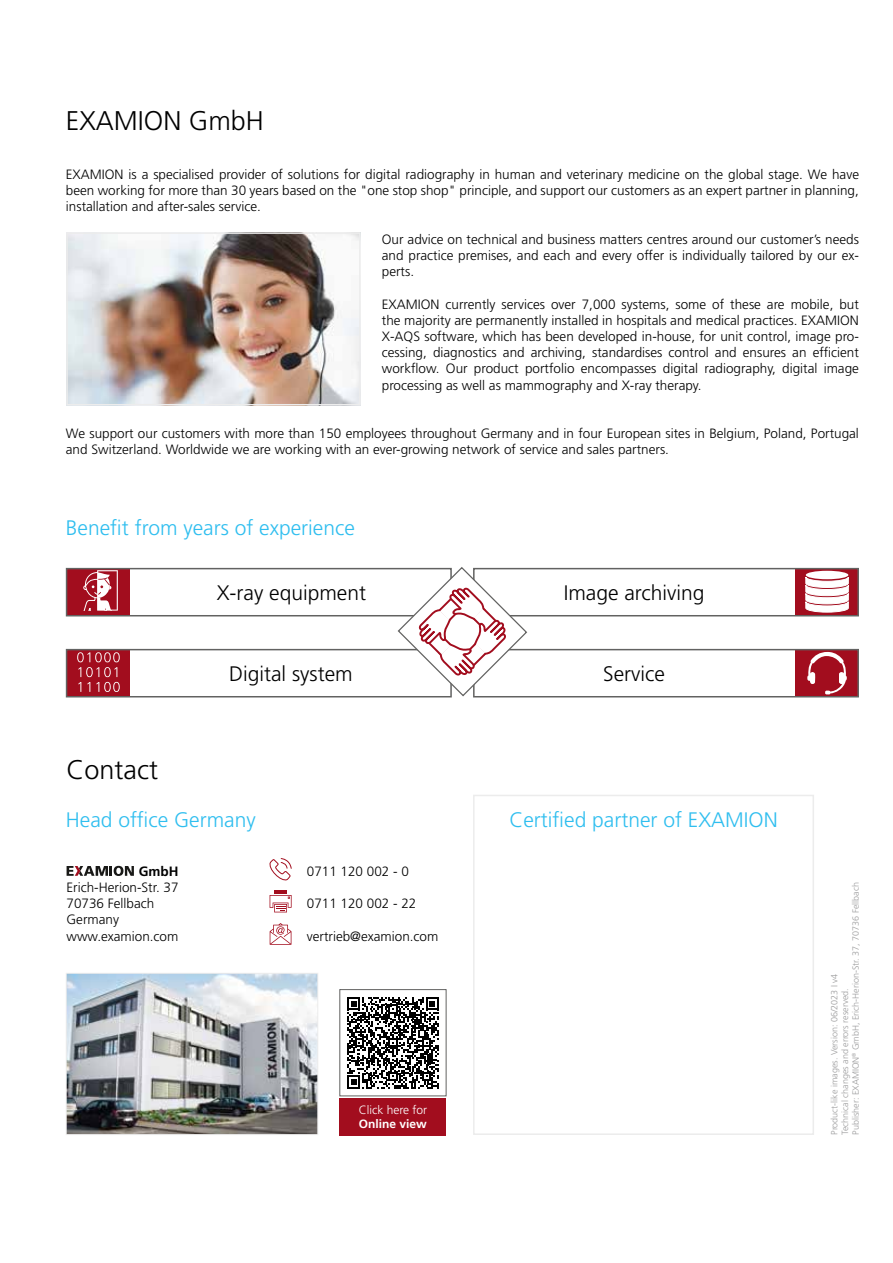
<style>
.page{position:relative;width:893px;height:1263px;background:#fff}
.page>*{position:absolute;margin:0;border:0;box-sizing:border-box;transform-origin:0 0}
.t1{font:300 27px "Frutiger LT Std";color:#000}
.t2{font:300 21px "Frutiger LT Std";color:#2fbeef}
.t3{font:300 21px "Frutiger LT Std";color:#000}
.t4{font:300 13.5px/16.2px "Frutiger LT Std";color:#000;text-align:justify}
.t5{font:700 13.5px "Frutiger LT Std";color:#000}
.t6{font:300 12px "Frutiger LT Std";color:#fff}
.t7{font:700 12px "Frutiger LT Std";color:#fff}
.t8{font:300 9px/10.8px "Frutiger LT Std";color:#9c9c9d}
</style>
<div class="page">
<svg style="left:269px;top:858px;width:23px;height:22px"></svg>
<svg style="left:270px;top:891px;width:22px;height:21px"></svg>
<svg style="left:270px;top:923px;width:21px;height:22px"></svg>
<svg style="left:67px;top:866px;width:67px;height:10px"></svg>
<div style="left:67px;top:569px;width:63px;height:47px;background:#a20d1e"></div>
<div style="left:795px;top:569px;width:64px;height:47px;background:#a20d1e"></div>
<div style="left:67px;top:650px;width:63px;height:47px;background:#a20d1e"></div>
<div style="left:795px;top:650px;width:64px;height:47px;background:#a20d1e"></div>
<div style="left:66px;top:649px;width:386px;height:48px;border:2px solid #626261"></div>
<div style="left:66px;top:568px;width:386px;height:48px;border:2px solid #626261"></div>
<div style="left:473px;top:649px;width:386px;height:48px;border:2px solid #626261"></div>
<div style="left:473px;top:568px;width:386px;height:48px;border:2px solid #626261"></div>
<svg style="left:397px;top:567px;width:131px;height:130px"></svg>
<svg style="left:79px;top:570px;width:39px;height:41px"></svg>
<svg style="left:77px;top:652px;width:43px;height:40px"></svg>
<div style="left:806px;top:571px;width:42px;height:8px;background:#fff;border-radius:50%"></div>
<svg style="left:806px;top:577px;width:42px;height:35px"></svg>
<svg style="left:807px;top:652px;width:40px;height:42px"></svg>
<img style="left:69px;top:235px;width:289px;height:167px">
<div style="left:66px;top:232px;width:295px;height:173px;border:2px solid #ececec"></div>
<img style="left:68px;top:975px;width:248px;height:158px">
<div style="left:66px;top:973px;width:252px;height:162px;border:1px solid #ececec"></div>
<svg style="left:347px;top:997px;width:92px;height:91px"></svg>
<div style="left:339px;top:989px;width:107px;height:107px;border:1px solid #626261"></div>
<div style="left:340px;top:1098px;width:106px;height:37px;background:#a20d1e"></div>
<div style="left:473px;top:795px;width:341px;height:340px;border:2px solid #ececec"></div>
<h1 class="t1" style="left:66px;top:106px;width:200px">EXAMION GmbH</h1>
<p class="t4" style="left:66px;top:166px;width:795px">EXAMION is a specialised provider of solutions for digital radiography in human and veterinary medicine on the global stage. We have been working for more than 30 years based on the "one stop shop" principle, and support our customers as an expert partner in planning, installation and after-sales service.</p>
<p class="t4" style="left:382px;top:231px;width:479px">Our advice on technical and business matters centres around our customer’s needs and practice premises, and each and every offer is individually tailored by our ex&shy;perts.</p>
<p class="t4" style="left:382px;top:296px;width:479px">EXAMION currently services over 7,000 systems, some of these are mobile, but the majority are permanently installed in hospitals and medical practices. EXAMION X-AQS software, which has been developed in-house, for unit control, image pro&shy;cessing, diagnostics and archiving, standardises control and ensures an efficient workflow. Our product portfolio encompasses digital radiography, digital image processing as well as mammography and X-ray therapy.</p>
<p class="t4" style="left:66px;top:426px;width:794px">We support our customers with more than 150 employees throughout Germany and in four European sites in Belgium, Poland, Portugal and Switzerland. Worldwide we are working with an ever-growing network of service and sales partners.</p>
<h2 class="t2" style="left:66px;top:516px;width:290px">Benefit from years of experience</h2>
<h2 class="t3" style="left:217px;top:581px;width:151px">X-ray equipment</h2>
<h1 class="t1" style="left:67px;top:754px;width:93px">Contact</h1>
<h2 class="t3" style="left:229px;top:662px;width:125px">Digital system</h2>
<h2 class="t2" style="left:66px;top:808px;width:191px">Head office Germany</h2>
<p class="t5" style="left:139px;top:863px;width:41px">GmbH</p>
<p class="t4" style="left:67px;top:879px;width:114px;text-align:left">Erich-Herion-Str. 37<br>70736 Fellbach<br>Germany</p>
<p class="t4" style="left:67px;top:928px;width:113px">www.examion.com</p>
<p class="t4" style="left:307px;top:863px;width:104px">0711 120 002 - 0</p>
<p class="t4" style="left:307px;top:895px;width:111px">0711 120 002 - 22</p>
<p class="t4" style="left:307px;top:928px;width:133px">vertrieb@examion.com</p>
<p class="t6" style="left:359px;top:1103px;width:70px">Click here for</p>
<p class="t7" style="left:359px;top:1117px;width:70px">Online view</p>
<h2 class="t3" style="left:564px;top:581px;width:142px">Image archiving</h2>
<h2 class="t3" style="left:603px;top:662px;width:63px">Service</h2>
<h2 class="t2" style="left:509px;top:808px;width:270px">Certified partner of EXAMION</h2>
<p class="t8" style="left:829px;top:1135px;width:254px;rotate:-90deg">Product-like images. Version: 06/2023 I v4<br>Technical changes and errors reserved.<br>Publisher: EXAMION<sup>®</sup> GmbH, Erich-Herion-Str. 37, 70736 Fellbach</p>
</div>
